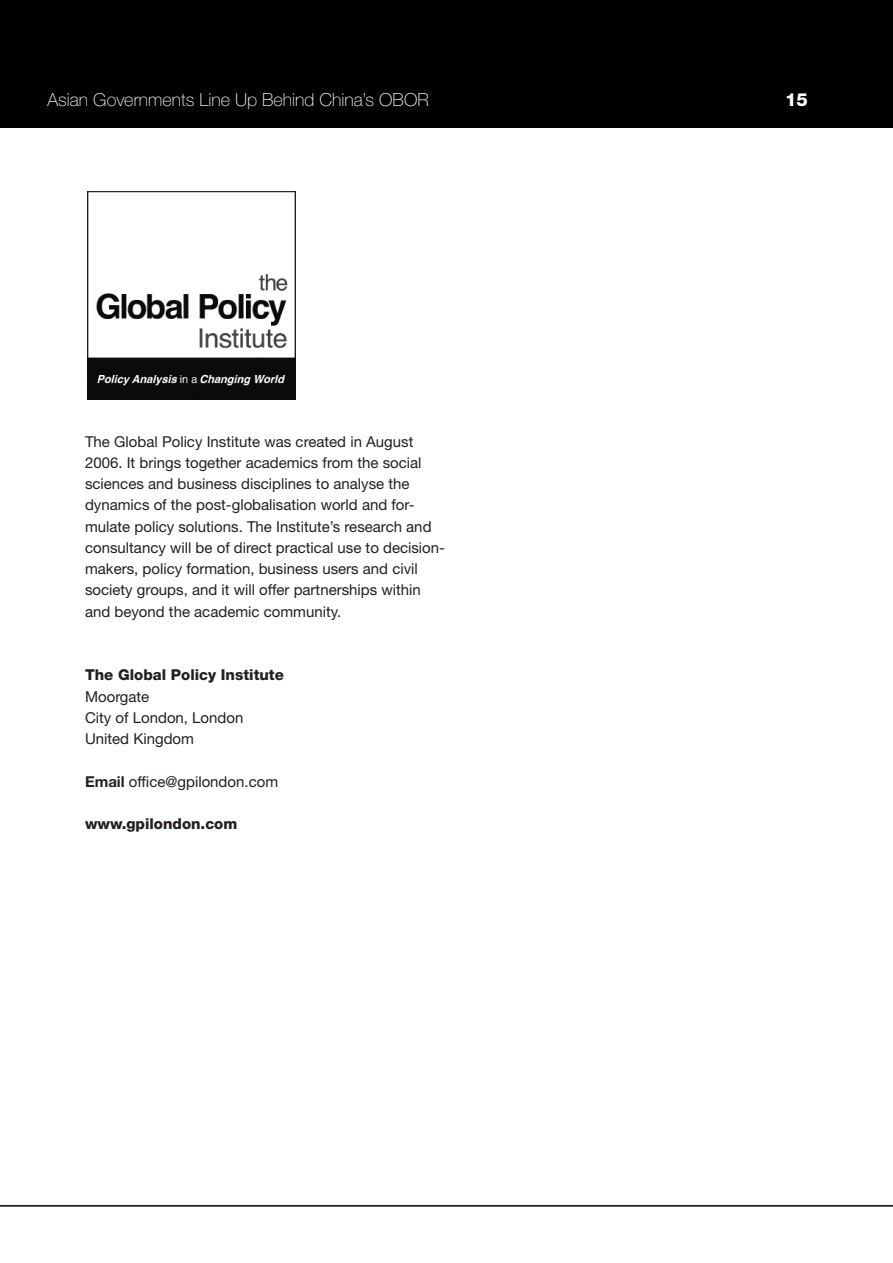
<style>
.page{position:relative;width:893px;height:1263px;background:#fff}
.page>*{position:absolute;margin:0;border:0;box-sizing:border-box;transform-origin:0 0}
.t1{font:100 18px "Helvetica Neue LT Std";color:#fff}
.t2{font:800 18px "Helvetica Neue LT Std";color:#fff}
.Helvetica_Body_1st{font:15px/21.3px "Helvetica Neue LT Std";color:#231f20}
.Helvetica_Body_1st-2{font:800 15px "Helvetica Neue LT Std";color:#231f20}
.s1{font-weight:700}
</style>
<div class="page">
<div style="left:0;top:0;width:893px;height:128px;background:#000101"></div>
<hr style="left:0;top:1205px;width:893px;height:1px;background:#231f20">
<img style="left:87px;top:191px;width:209px;height:209px">
<p class="t1" style="left:48px;top:90px;width:383px">Asian Governments Line Up Behind China’s OBOR</p>
<p class="t2" style="left:785px;top:89px;width:24px">15</p>
<p class="Helvetica_Body_1st" style="left:85px;top:430px;width:362px">The Global Policy Institute was created in August 2006. It brings together academics from the social sciences and business disciplines to analyse the dynamics of the post-globalisation world and for&shy;mulate policy solutions. The Institute’s research and consultancy will be of direct practical use to decision&shy;makers, policy formation, business users and civil society groups, and it will offer partnerships within and beyond the academic community.</p>
<p class="Helvetica_Body_1st-2" style="left:85px;top:666px;width:200px">The Global Policy Institute</p>
<p class="Helvetica_Body_1st" style="left:85px;top:685px;width:66px">Moorgate</p>
<p class="Helvetica_Body_1st" style="left:85px;top:707px;width:160px">City of London, London</p>
<p class="Helvetica_Body_1st" style="left:85px;top:728px;width:110px">United Kingdom</p>
<p class="Helvetica_Body_1st" style="left:85px;top:770px;width:195px"><span class="s1">Email</span> office@gpilondon.com</p>
<p class="Helvetica_Body_1st-2" style="left:85px;top:815px;width:154px">www.gpilondon.com</p>
</div>
